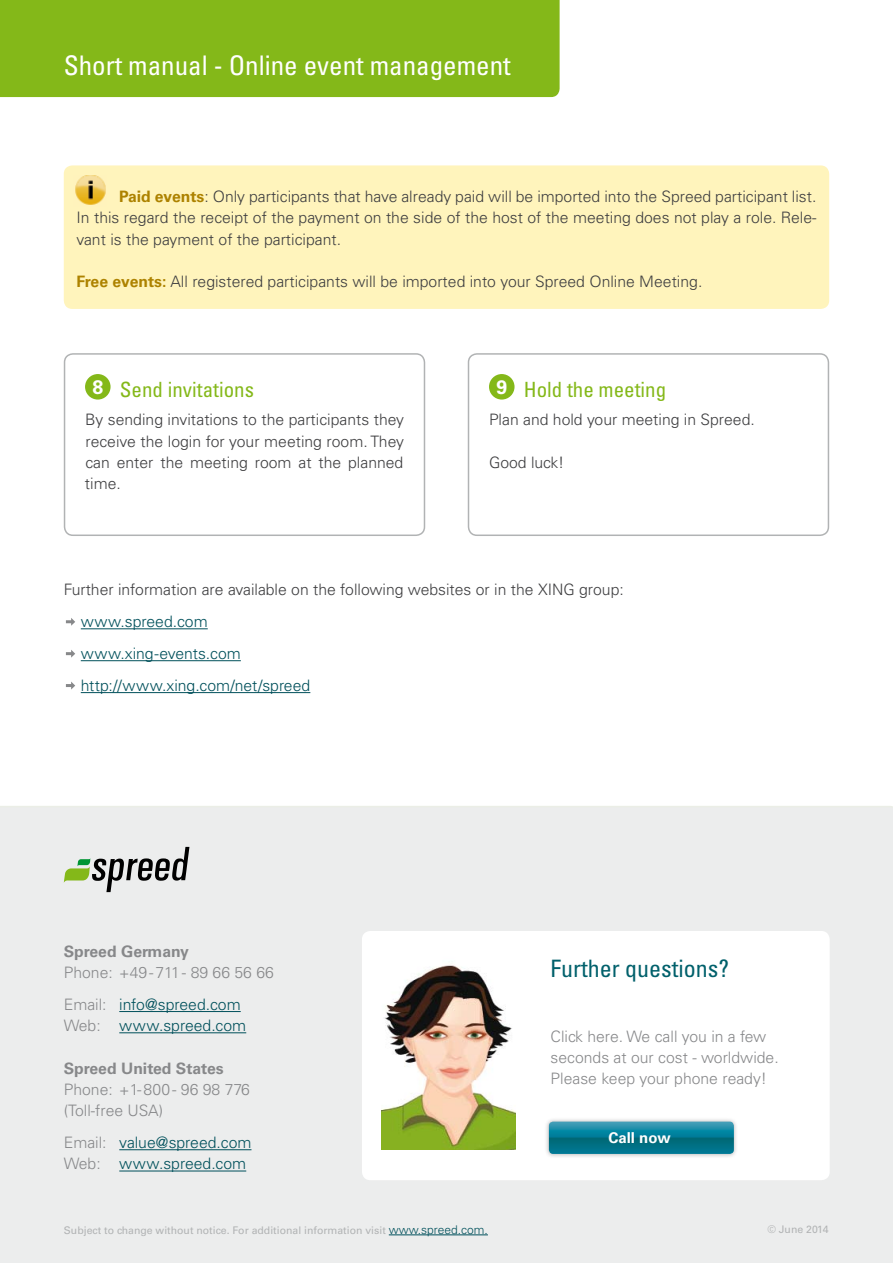
<style>
.page{position:relative;width:893px;height:1263px;background:#fff}
.page>*{position:absolute;margin:0;border:0;box-sizing:border-box;transform-origin:0 0}
.t1{font:condensed 27px "Univers LT Std";color:#fff}
.t2{font:condensed 24px "Univers LT Std";color:#00606b}
.t3{font:condensed 21px "Univers LT Std";color:#84b819}
.t4{font:300 15.75px/21.3px "Univers LT Std";color:#3e3e40;text-align:justify}
.t5{font:300 15.75px/21.3px "Univers LT Std";color:#87888a}
.t6{font:300 15.75px/32px "Univers LT Std";color:#00505b}
.t7{font:700 15.75px "Univers LT Std";color:#87888a}
.t8{font:700 15px "Univers LT Std";color:#fff}
.t9{font:10.5px "Univers LT Std";color:#b1b3b4}
.s1{font-weight:700;color:#ad8200}
.s2{font-weight:700;font-stretch:normal;font-size:19.5px;color:#fff}
.s3{color:#00505b}
.s4{color:#87888a}
.s5{font-weight:300;font-size:12px;color:#00505b}
</style>
<div class="page">
<div style="left:0;top:806px;width:893px;height:457px;background:#eceded"></div>
<svg style="left:64px;top:847px;width:125px;height:45px;background:#b3b8af"></svg>
<div style="left:0;top:0;width:560px;height:97px;background:#84b819"></div>
<div style="left:468px;top:353px;width:361px;height:183px;border:2px solid #b1b3b4;border-radius:9px"></div>
<div style="left:64px;top:353px;width:361px;height:183px;border:2px solid #b1b3b4;border-radius:9px"></div>
<hr style="left:389px;top:1234px;width:99px;height:1px;background:#00505b">
<div style="left:362px;top:931px;width:468px;height:249px;background:#fff;border-radius:9px"></div>
<div style="left:544px;top:1117px;width:201px;height:48px;background:#3e3e40;opacity:.39"></div>
<svg style="left:549px;top:1121px;width:185px;height:33px;background:#118097"></svg>
<img style="left:382px;top:965px;width:133px;height:185px">
<hr style="left:119px;top:1011px;width:122px;height:1px;background:#00505b">
<hr style="left:119px;top:1032px;width:127px;height:1px;background:#00505b">
<hr style="left:119px;top:1149px;width:132px;height:1px;background:#00505b">
<hr style="left:119px;top:1170px;width:127px;height:1px;background:#00505b">
<div style="left:64px;top:165px;width:765px;height:144px;background:#fff4bc;border-radius:9px"></div>
<img style="left:75px;top:176px;width:31px;height:29px">
<div style="left:85px;top:374px;width:26px;height:26px;background:#84b819;border-radius:50%"></div>
<div style="left:489px;top:374px;width:25px;height:26px;background:#84b819;border-radius:50%"></div>
<hr style="left:81px;top:628px;width:127px;height:1px;background:#00505b">
<hr style="left:81px;top:660px;width:160px;height:1px;background:#00505b">
<hr style="left:81px;top:692px;width:229px;height:1px;background:#00505b">
<svg style="left:66px;top:618px;width:9px;height:8px"></svg>
<svg style="left:66px;top:650px;width:9px;height:8px"></svg>
<svg style="left:66px;top:681px;width:9px;height:8px"></svg>
<h1 class="t1" style="left:64px;top:48px;width:448px">Short manual - Online event management</h1>
<p class="t4" style="left:77px;top:186px;width:741px;text-indent:43px"><span class="s1">Paid events</span>: Only participants that have already paid will be imported into the Spreed participant list.<br>In this regard the receipt of the payment on the side of the host of the meeting does not play a role. Rele&shy;vant is the payment of the participant.</p>
<p class="t4" style="left:77px;top:271px;width:628px"><span class="s1">Free events:</span> All registered participants will be imported into your Spreed Online Meeting.</p>
<h3 class="t3" style="left:92px;top:376px;width:163px"><span class="s2">8</span> Send invitations</h3>
<p class="t4" style="left:85px;top:409px;width:321px">By sending invitations to the participants they receive the login for your meeting room. They can enter the meeting room at the planned time.</p>
<h3 class="t3" style="left:496px;top:376px;width:171px"><span class="s2">9</span> Hold the meeting</h3>
<p class="t4" style="left:489px;top:409px;width:267px">Plan and hold your meeting in Spreed.</p>
<p class="t4" style="left:489px;top:452px;width:77px">Good luck!</p>
<p class="t4" style="left:64px;top:579px;width:562px">Further information are available on the following websites or in the XING group:</p>
<p class="t6" style="left:81px;top:606px;width:231px">www.spreed.com www.xing-events.com http://www.xing.com/net/spreed</p>
<p class="t7" style="left:64px;top:942px;width:127px">Spreed Germany</p>
<p class="t5" style="left:64px;top:956px;width:212px;line-height:32px">Phone: +49-711- 89 66 56 66<br>Email: <span class="s3">info@spreed.com</span></p>
<p class="t6" style="left:64px;top:1010px;width:184px"><span class="s4">Web:</span> www.spreed.com</p>
<p class="t7" style="left:64px;top:1059px;width:161px">Spreed United States</p>
<p class="t5" style="left:64px;top:1079px;width:188px">Phone: +1-800- 96 98 776 (Toll-free USA)</p>
<p class="t6" style="left:64px;top:1132px;width:189px;line-height:21.3px"><span class="s4">Email:</span> value@spreed.com<br><span class="s4">Web:</span> www.spreed.com</p>
<h2 class="t2" style="left:551px;top:953px;width:180px">Further questions?</h2>
<p class="t5" style="left:551px;top:1026px;width:230px">Click here. We call you in a few seconds at our cost - worldwide.<br>Please keep your phone ready!</p>
<p class="t8" style="left:608px;top:1129px;width:64px">Call now</p>
<p class="t9" style="left:64px;top:1224px;width:425px">Subject to change without notice. For additional information visit <span class="s5">www.spreed.com.</span></p>
<p class="t9" style="left:768px;top:1222px;width:62px">© June 2014</p>
</div>
